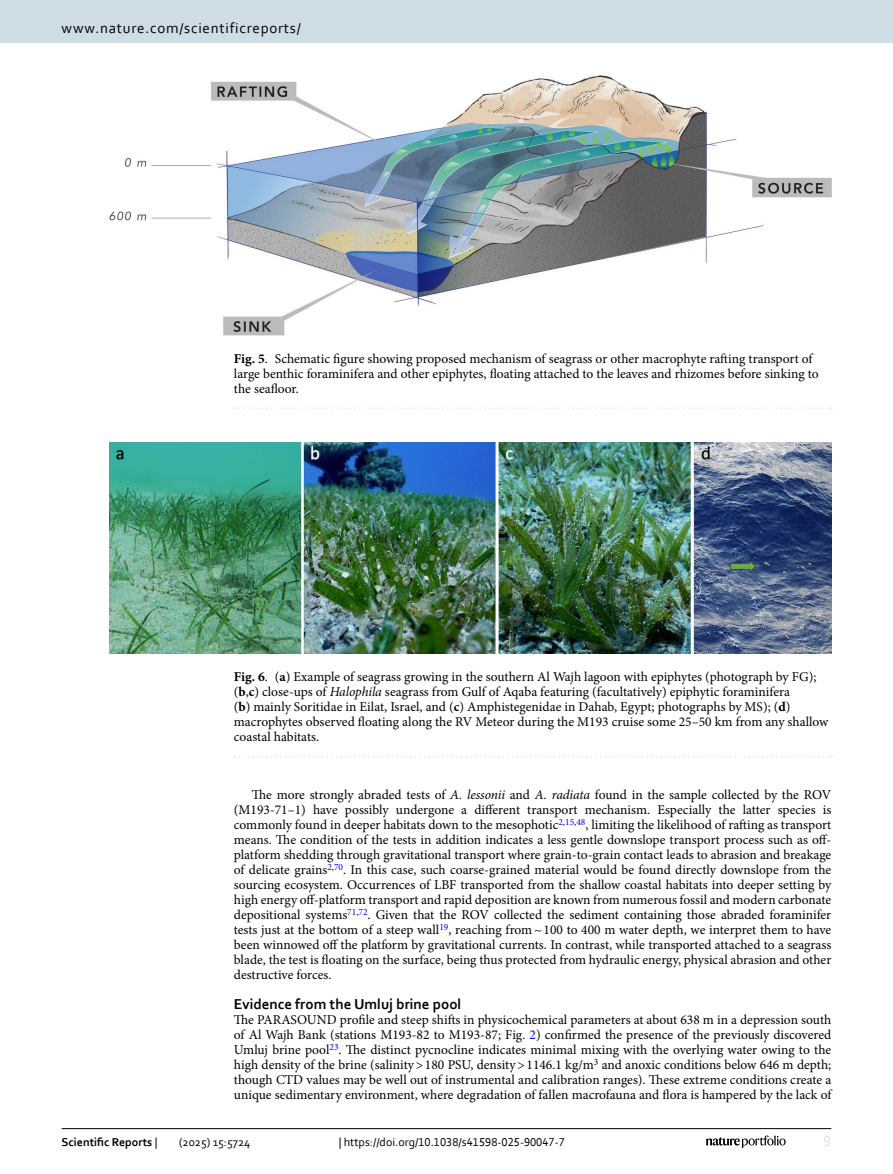
<style>
.page{position:relative;width:893px;height:1174px;background:#fff}
.page>*{position:absolute;margin:0;border:0;box-sizing:border-box;transform-origin:0 0}
.t1{font:15px "Corbel";letter-spacing:.05em;color:#000}
.Head_2{font:700 15px "Corbel";color:#000}
.t2{font:15px "Corbel";color:#d9e4eb}
.Body_Text_Indent{font:13.5px/15px "Minion Pro";color:#000;text-align:justify}
.Figure_Caption{font:13.5px/15px "Minion Pro";color:#000}
.Body_Text{font:13.5px/15px "Minion Pro";color:#000;text-align:justify}
.t3{font:12px "Corbel";color:#000}
.t4{font:700 12px "Corbel";color:#000}
.s1{font-weight:700}
.s2{font-style:italic}
.s3{color:#00f}
.s4{font-weight:400}
</style>
<div class="page">
<img style="left:109px;top:442px;width:722px;height:211px">
<svg style="left:235px;top:756px;width:597px;height:1px"></svg>
<img style="left:109px;top:76px;width:722px;height:259px">
<svg style="left:235px;top:407px;width:597px;height:2px"></svg>
<hr style="left:62px;top:1128px;width:769px;height:1px;background:#000">
<svg style="left:706px;top:1135px;width:80px;height:12px"></svg>
<div style="left:0;top:0;width:893px;height:43px;background:#cedde4"></div>
<p class="t1" style="left:62px;top:18px;width:241px">www.nature.com/scientificreports/</p>
<p class="Figure_Caption" style="left:234px;top:351px;width:586px"><span class="s1">Fig. 5</span>. Schematic figure showing proposed mechanism of seagrass or other macrophyte rafting transport of large benthic foraminifera and other epiphytes, floating attached to the leaves and rhizomes before sinking to the seafloor.</p>
<p class="Figure_Caption" style="left:234px;top:669px;width:596px"><span class="s1">Fig. 6</span>. (<span class="s1">a</span>) Example of seagrass growing in the southern Al Wajh lagoon with epiphytes (photograph by FG); (<span class="s1">b</span>,<span class="s1">c</span>) close-ups of <span class="s2">Halophila</span> seagrass from Gulf of Aqaba featuring (facultatively) epiphytic foraminifera<br>(<span class="s1">b</span>) mainly Soritidae in Eilat, Israel, and (<span class="s1">c</span>) Amphistegenidae in Dahab, Egypt; photographs by MS); (<span class="s1">d</span>) macrophytes observed floating along the RV Meteor during the M193 cruise some 25–50 km from any shallow coastal habitats.</p>
<p class="Body_Text_Indent" style="left:234px;top:787px;width:599px;text-indent:18px">The more strongly abraded tests of <span class="s2">A. lessonii</span> and <span class="s2">A. radiata</span> found in the sample collected by the ROV (M193-71–1) have possibly undergone a different transport mechanism. Especially the latter species is commonly found in deeper habitats down to the mesophotic<sup>2</sup><sup>,</sup><sup>15</sup><sup>,</sup><sup>48</sup>, limiting the likelihood of rafting as transport means. The condition of the tests in addition indicates a less gentle downslope transport process such as off&shy;platform shedding through gravitational transport where grain-to-grain contact leads to abrasion and breakage of delicate grains<sup>2</sup><sup>,</sup><sup>70</sup>. In this case, such coarse-grained material would be found directly downslope from the sourcing ecosystem. Occurrences of LBF transported from the shallow coastal habitats into deeper setting by high energy off-platform transport and rapid deposition are known from numerous fossil and modern carbonate depositional systems<sup>71</sup><sup>,</sup><sup>72</sup>. Given that the ROV collected the sediment containing those abraded foraminifer tests just at the bottom of a steep wall<sup>19</sup>, reaching from~100 to 400 m water depth, we interpret them to have been winnowed off the platform by gravitational currents. In contrast, while transported attached to a seagrass blade, the test is floating on the surface, being thus protected from hydraulic energy, physical abrasion and other destructive forces.</p>
<p class="Head_2" style="left:234px;top:995px;width:229px">Evidence from the Umluj brine pool</p>
<p class="Body_Text" style="left:234px;top:1012px;width:599px">The PARASOUND profile and steep shifts in physicochemical parameters at about 638 m in a depression south of Al Wajh Bank (stations M193-82 to M193-87; Fig. <span class="s3">2</span>) confirmed the presence of the previously discovered Umluj brine pool<sup>23</sup>. The distinct pycnocline indicates minimal mixing with the overlying water owing to the high density of the brine (salinity&gt;180 PSU, density&gt;1146.1 kg/m<sup>3</sup> and anoxic conditions below 646 m depth; though CTD values may be well out of instrumental and calibration ranges). These extreme conditions create a unique sedimentary environment, where degradation of fallen macrofauna and flora is hampered by the lack of</p>
<p class="t4" style="left:62px;top:1134px;width:97px">Scientific Reports <span class="s4">|</span></p>
<p class="t3" style="left:179px;top:1134px;width:73px">(2025) 15:5724</p>
<p class="t3" style="left:339px;top:1134px;width:228px">| https://doi.org/10.1038/s41598-025-90047-7</p>
<p class="t2" style="left:824px;top:1132px;width:9px">9</p>
</div>
